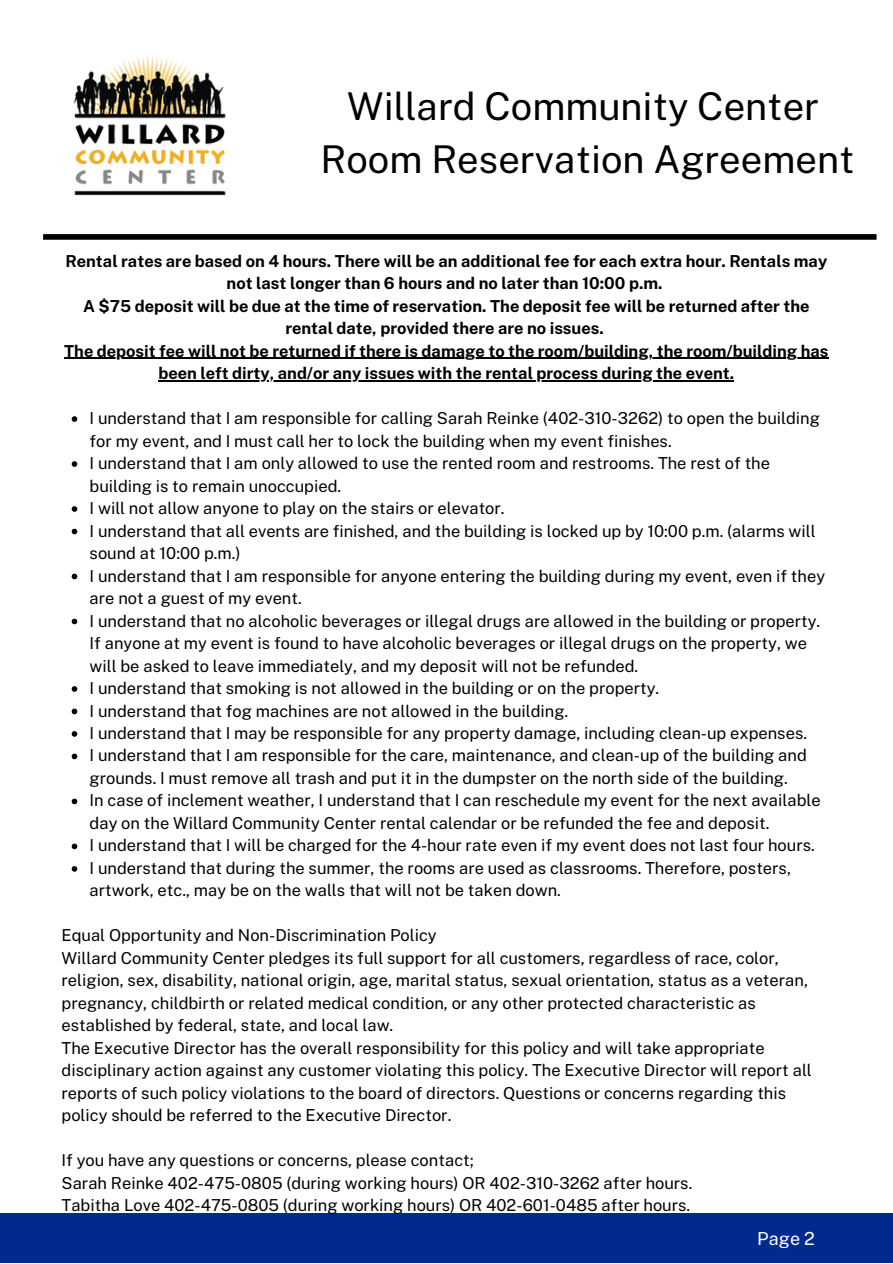
<style>
.page{position:relative;width:893px;height:1264px;background:#fff}
.page>*{position:absolute;margin:0;border:0;box-sizing:border-box;transform-origin:0 0}
.t1{font:38.25px/52.8px "Public Sans";color:#000;text-align:center}
.t2{font:18px "Public Sans";color:#fff}
.t3{font:16.5px/22.5px "Public Sans";color:#000}
.t4{font:700 16.5px/22.5px "Public Sans";color:#000;text-align:center}
</style>
<div class="page">
<div style="left:0;top:1213px;width:892px;height:49px;background:#02298f"></div>
<img style="left:73px;top:55px;width:153px;height:141px">
<div style="left:43px;top:234px;width:833px;height:6px;background:#000"></div>
<svg style="left:72px;top:416px;width:5px;height:6px"></svg>
<svg style="left:72px;top:461px;width:5px;height:6px"></svg>
<svg style="left:72px;top:506px;width:5px;height:6px"></svg>
<svg style="left:72px;top:528px;width:5px;height:6px"></svg>
<svg style="left:72px;top:573px;width:5px;height:6px"></svg>
<svg style="left:72px;top:618px;width:5px;height:6px"></svg>
<svg style="left:72px;top:686px;width:5px;height:5px"></svg>
<svg style="left:72px;top:708px;width:5px;height:6px"></svg>
<svg style="left:72px;top:731px;width:5px;height:5px"></svg>
<svg style="left:72px;top:753px;width:5px;height:6px"></svg>
<svg style="left:72px;top:798px;width:5px;height:6px"></svg>
<svg style="left:72px;top:843px;width:5px;height:6px"></svg>
<svg style="left:72px;top:866px;width:5px;height:5px"></svg>
<hr style="left:64px;top:358px;width:764px;height:1px;background:#000">
<hr style="left:158px;top:380px;width:576px;height:1px;background:#000">
<h1 class="t1" style="left:320px;top:80px;width:535px">Willard Community Center<br>Room Reservation Agreement</h1>
<p class="t4" style="left:64px;top:249px;width:766px">Rental rates are based on 4 hours. There will be an additional fee for each extra hour. Rentals may not last longer than 6 hours and no later than 10:00 p.m.<br>A $75 deposit will be due at the time of reservation. The deposit fee will be returned after the rental date, provided there are no issues.<br>The deposit fee will not be returned if there is damage to the room/building, the room/building has been left dirty, and/or any issues with the rental process during the event.</p>
<p class="t3" style="left:90px;top:407px;width:737px">I understand that I am responsible for calling Sarah Reinke (402-310-3262) to open the building for my event, and I must call her to lock the building when my event finishes.<br>I understand that I am only allowed to use the rented room and restrooms. The rest of the building is to remain unoccupied.<br>I will not allow anyone to play on the stairs or elevator.<br>I understand that all events are finished, and the building is locked up by 10:00 p.m. (alarms will sound at 10:00 p.m.)<br>I understand that I am responsible for anyone entering the building during my event, even if they are not a guest of my event.<br>I understand that no alcoholic beverages or illegal drugs are allowed in the building or property.<br>If anyone at my event is found to have alcoholic beverages or illegal drugs on the property, we will be asked to leave immediately, and my deposit will not be refunded.<br>I understand that smoking is not allowed in the building or on the property.<br>I understand that fog machines are not allowed in the building.<br>I understand that I may be responsible for any property damage, including clean-up expenses.<br>I understand that I am responsible for the care, maintenance, and clean-up of the building and grounds. I must remove all trash and put it in the dumpster on the north side of the building.<br>In case of inclement weather, I understand that I can reschedule my event for the next available day on the Willard Community Center rental calendar or be refunded the fee and deposit.<br>I understand that I will be charged for the 4-hour rate even if my event does not last four hours.<br>I understand that during the summer, the rooms are used as classrooms. Therefore, posters, artwork, etc., may be on the walls that will not be taken down.</p>
<p class="t3" style="left:62px;top:924px;width:751px">Equal Opportunity and Non-Discrimination Policy<br>Willard Community Center pledges its full support for all customers, regardless of race, color, religion, sex, disability, national origin, age, marital status, sexual orientation, status as a veteran, pregnancy, childbirth or related medical condition, or any other protected characteristic as established by federal, state, and local law.<br>The Executive Director has the overall responsibility for this policy and will take appropriate disciplinary action against any customer violating this policy. The Executive Director will report all reports of such policy violations to the board of directors. Questions or concerns regarding this policy should be referred to the Executive Director.</p>
<p class="t3" style="left:62px;top:1149px;width:632px">If you have any questions or concerns, please contact;<br>Sarah Reinke 402-475-0805 (during working hours) OR 402-310-3262 after hours.<br>Tabitha Love 402-475-0805 (during working hours) OR 402-601-0485 after hours.</p>
<p class="t2" style="left:757px;top:1227px;width:59px">Page 2</p>
</div>
